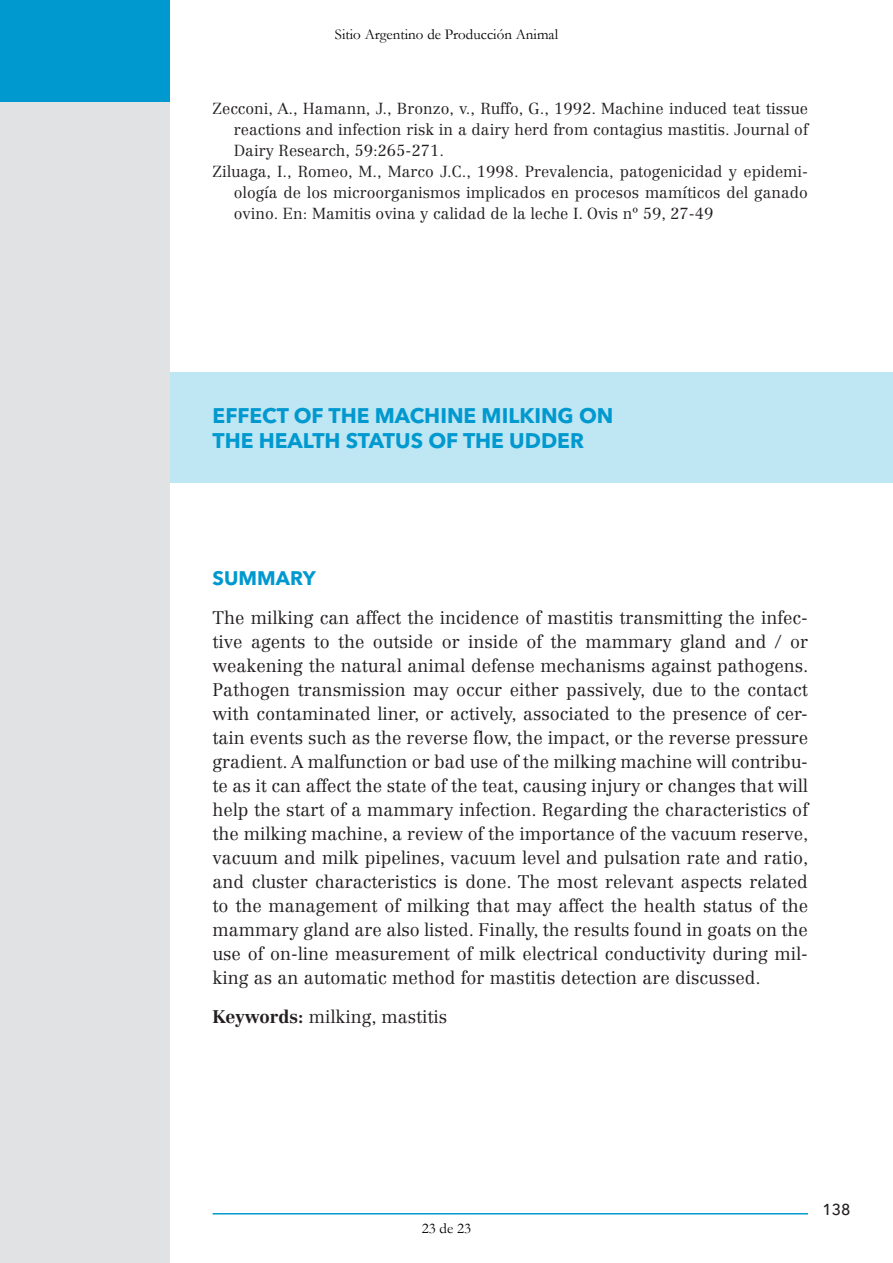
<style>
.page{position:relative;width:893px;height:1263px;background:#fff}
.page>*{position:absolute;margin:0;border:0;box-sizing:border-box;transform-origin:0 0}
.Cabeza_artículo_ingl{font:700 21px/25.5px "Avenir Next LT Pro";color:#0099cf}
.Cabeza_azul_1{font:700 19.5px "Avenir Next LT Pro";color:#0099cf}
.Centennial11{font:300 18px/24px "Centennial LT Std";color:#231f20;text-align:justify}
.Bibliografías{font:300 15.75px/21px "Centennial LT Std";color:#231f20;text-align:justify}
.t1{font:500 15.75px "Avenir Next LT Pro";color:#231f20}
.t2{font:15px "Garamond";color:#000}
.s1{font-weight:700}
</style>
<div class="page">
<div style="left:0;top:0;width:170px;height:1263px;background:#e1e2e4"></div>
<hr style="left:213px;top:1213px;width:595px;height:1px;background:#0099cf">
<div style="left:0;top:0;width:170px;height:102px;background:#0099cf"></div>
<div style="left:170px;top:372px;width:723px;height:111px;background:#bfe6f3"></div>
<p class="t2" style="left:335px;top:24px;width:225px">Sitio Argentino de Producción Animal</p>
<p class="Bibliografías" style="left:234px;top:98px;width:576px;text-indent:-21px">Zecconi, A., Hamann, J., Bronzo, v., Ruffo, G., 1992. Machine induced teat tissue reactions and infection risk in a dairy herd from contagius mastitis. Journal of Dairy Research, 59:265-271.</p>
<p class="Bibliografías" style="left:234px;top:161px;width:576px;text-indent:-21px">Ziluaga, I., Romeo, M., Marco J.C., 1998. Prevalencia, patogenicidad y epidemi&shy;ología de los microorganismos implicados en procesos mamíticos del ganado ovino. En: Mamitis ovina y calidad de la leche I. Ovis nº 59, 27-49</p>
<p class="Cabeza_artículo_ingl" style="left:213px;top:402px;width:402px">EFFECT OF THE MACHINE MILKING ON<br>THE HEALTH STATUS OF THE UDDER</p>
<p class="Cabeza_azul_1" style="left:213px;top:567px;width:105px">SUMMARY</p>
<p class="Centennial11" style="left:213px;top:606px;width:597px">The milking can affect the incidence of mastitis transmitting the infec&shy;tive agents to the outside or inside of the mammary gland and / or weakening the natural animal defense mechanisms against pathogens.<br>Pathogen transmission may occur either passively, due to the contact with contaminated liner, or actively, associated to the presence of cer&shy;tain events such as the reverse flow, the impact, or the reverse pressure gradient. A malfunction or bad use of the milking machine will contribu&shy;te as it can affect the state of the teat, causing injury or changes that will help the start of a mammary infection. Regarding the characteristics of the milking machine, a review of the importance of the vacuum reserve, vacuum and milk pipelines, vacuum level and pulsation rate and ratio, and cluster characteristics is done. The most relevant aspects related to the management of milking that may affect the health status of the mammary gland are also listed. Finally, the results found in goats on the use of on-line measurement of milk electrical conductivity during mil&shy;king as an automatic method for mastitis detection are discussed.</p>
<p class="Centennial11" style="left:213px;top:1005px;width:236px"><span class="s1">Keywords:</span> milking, mastitis</p>
<p class="t2" style="left:422px;top:1218px;width:51px">23 de 23</p>
<p class="t1" style="left:822px;top:1200px;width:30px">138</p>
</div>
